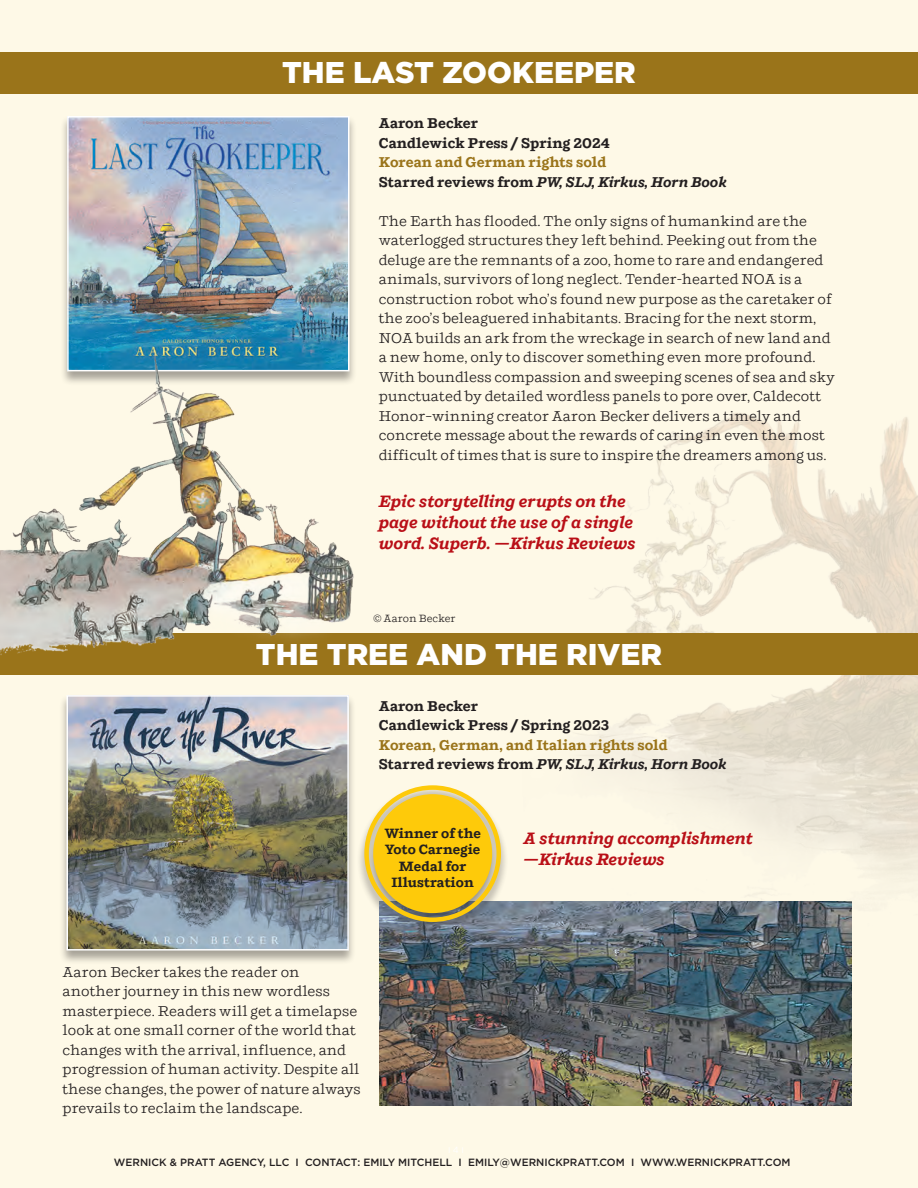
<style>
.page{position:relative;width:918px;height:1188px;background:#fef9e7}
.page>*{position:absolute;margin:0;border:0;box-sizing:border-box;transform-origin:0 0}
.t1{font:900 30px "Gotham";color:#fff}
.t2{font:italic 700 16.5px/21px "Shift";color:#b90f17}
.t3{font:14.25px/19.5px "Shift";color:#231f20}
.t4{font:700 14.25px/19.5px "Shift";color:#9a741a}
.t5{font:700 14.25px/19.5px "Shift";color:#231f20}
.t6{font:700 13.5px/16.5px "Shift";color:#231f20;text-align:center}
.t7{font:500 10.5px "Gotham";color:#231f20}
.t8{font:10.5px "Shift";color:#231f20}
.s1{color:#231f20}
.s2{font-style:italic;color:#231f20}
</style>
<div class="page">
<img style="left:509px;top:413px;width:409px;height:489px">
<img style="left:379px;top:902px;width:473px;height:204px">
<div style="left:0;top:52px;width:918px;height:41px;background:#9a741a"></div>
<div style="left:0;top:634px;width:918px;height:41px;background:#9a741a"></div>
<div style="left:59px;top:694px;width:297px;height:271px;background:#231f20;opacity:.4"></div>
<img style="left:69px;top:698px;width:277px;height:250px">
<div style="left:66px;top:695px;width:283px;height:256px;border:2px solid #fff"></div>
<div style="left:60px;top:115px;width:297px;height:271px;background:#231f20;opacity:.4"></div>
<img style="left:70px;top:119px;width:277px;height:229px">
<div style="left:67px;top:116px;width:283px;height:255px;border:2px solid #fff"></div>
<img style="left:0;top:348px;width:359px;height:307px">
<div style="left:357px;top:785px;width:151px;height:151px;background:#231f20;opacity:.45"></div>
<div style="left:364px;top:785px;width:137px;height:137px;border:4px solid #feca0a;border-radius:50%"></div>
<div style="left:373px;top:794px;width:119px;height:119px;background:#feca0a;border-radius:50%"></div>
<h1 class="t1" style="left:282px;top:52px;width:355px">THE LAST ZOOKEEPER</h1>
<p class="t5" style="left:379px;top:114px;width:233px">Aaron Becker<br>Candlewick Press / Spring 2024</p>
<p class="t4" style="left:379px;top:153px;width:349px">Korean and German rights sold<br><span class="s1">Starred reviews from</span> <span class="s2">PW, SLJ, Kirkus, Horn Book</span></p>
<p class="t3" style="left:379px;top:211px;width:458px">The Earth has flooded. The only signs of humankind are the waterlogged structures they left behind. Peeking out from the deluge are the remnants of a zoo, home to rare and endangered animals, survivors of long neglect. Tender-hearted NOA is a construction robot who’s found new purpose as the caretaker of the zoo’s beleaguered inhabitants. Bracing for the next storm, NOA builds an ark from the wreckage in search of new land and a new home, only to discover something even more profound.<br>With boundless compassion and sweeping scenes of sea and sky punctuated by detailed wordless panels to pore over, Caldecott Honor–winning creator Aaron Becker delivers a timely and concrete message about the rewards of caring in even the most difficult of times that is sure to inspire the dreamers among us.</p>
<p class="t2" style="left:379px;top:491px;width:258px">Epic storytelling erupts on the page without the use of a single word. Superb. —Kirkus Reviews</p>
<p class="t8" style="left:373px;top:612px;width:84px">© Aaron Becker</p>
<h1 class="t1" style="left:256px;top:633px;width:408px">THE TREE AND THE RIVER</h1>
<p class="t5" style="left:379px;top:696px;width:232px">Aaron Becker<br>Candlewick Press / Spring 2023</p>
<p class="t4" style="left:379px;top:735px;width:349px">Korean, German, and Italian rights sold<br><span class="s1">Starred reviews from</span> <span class="s2">PW, SLJ, Kirkus, Horn Book</span></p>
<p class="t6" style="left:384px;top:825px;width:98px">Winner of the<br>Yoto Carnegie<br>Medal for<br>Illustration</p>
<p class="t3" style="left:63px;top:962px;width:300px">Aaron Becker takes the reader on another journey in this new wordless masterpiece. Readers will get a timelapse look at one small corner of the world that changes with the arrival, influence, and progression of human activity. Despite all these changes, the power of nature always prevails to reclaim the landscape.</p>
<p class="t2" style="left:524px;top:829px;width:231px">A stunning accomplishment —Kirkus Reviews</p>
<p class="t7" style="left:114px;top:1155px;width:678px">WERNICK &amp; PRATT AGENCY, LLC I CONTACT: EMILY MITCHELL I EMILY@WERNICKPRATT.COM I WWW.WERNICKPRATT.COM</p>
</div>
